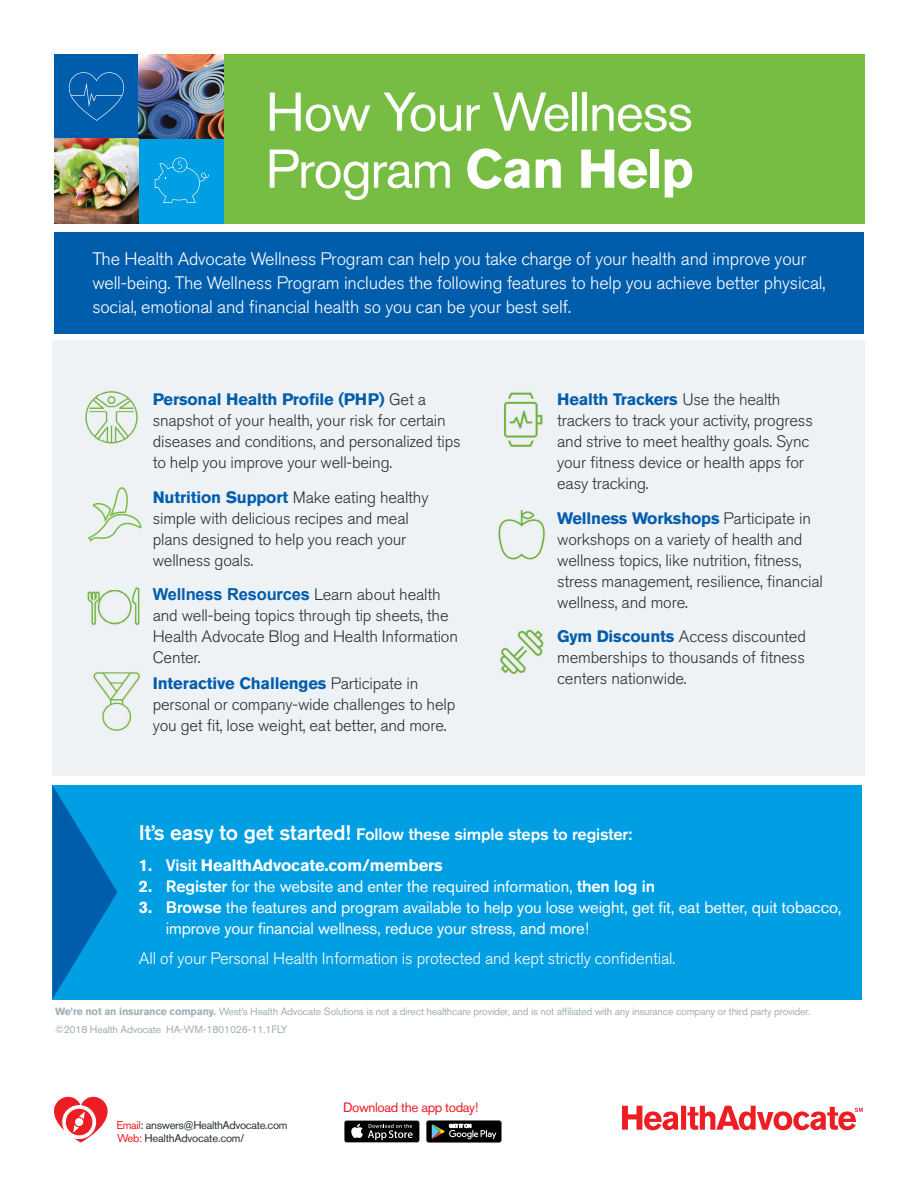
<style>
.page{position:relative;width:918px;height:1188px;background:#fff}
.page>*{position:absolute;margin:0;border:0;box-sizing:border-box;transform-origin:0 0}
.t1{font:54px/57px "Akzidenz Grotesk BE";letter-spacing:-.025em;color:#fff}
.t2{font:300 18px/24px "Akzidenz Grotesk BE";letter-spacing:-.01em;color:#fff}
.t3{font:300 16.5px/21px "Akzidenz Grotesk BE";letter-spacing:-.01em;color:#273137}
.t4{font:16.5px/21px "Akzidenz Grotesk BE";letter-spacing:-.01em;color:#fff}
.t5{font:300 16.5px "Akzidenz Grotesk BE";letter-spacing:-.01em;color:#fff}
.t6{font:500 16.5px "Akzidenz Grotesk BE";letter-spacing:-.01em;color:#fff}
.t7{font:700 16.5px "Arial";letter-spacing:-.01em;color:#005dac}
.t8{font:700 16.5px "Akzidenz Grotesk BE";letter-spacing:-.01em;color:#fff}
.t9{font:13.5px "Akzidenz Grotesk BE";letter-spacing:-.03em;color:#ed1d24}
.t10{font:11.25px/13.5px "Akzidenz Grotesk BE";letter-spacing:-.03em;color:#273137}
.t11{font:10.5px/18px "Akzidenz Grotesk BE";letter-spacing:-.02em;color:#a2afb6}
.s1{font-weight:700}
.s2{font-weight:700;color:#005dac}
.s3{font-family:"Akzidenz Grotesk BE";font-weight:300;color:#273137}
.s4{font-size:21px}
.s5{font-weight:500}
.s6{color:#ed1d24}
</style>
<div class="page">
<div style="left:52px;top:341px;width:813px;height:435px;background:#eff2f4"></div>
<div style="left:52px;top:785px;width:810px;height:214px;background:#009ee2"></div>
<img style="left:500px;top:629px;width:44px;height:45px">
<img style="left:87px;top:587px;width:53px;height:38px">
<img style="left:93px;top:672px;width:47px;height:59px">
<img style="left:498px;top:510px;width:47px;height:50px">
<img style="left:504px;top:392px;width:39px;height:55px">
<img style="left:85px;top:391px;width:53px;height:53px">
<div style="left:54px;top:232px;width:810px;height:101px;background:#005dac"></div>
<div style="left:55px;top:54px;width:810px;height:170px;background:#77bd43"></div>
<div style="left:54px;top:54px;width:85px;height:85px;background:#005dac"></div>
<div style="left:139px;top:139px;width:85px;height:85px;background:#009ee2"></div>
<svg style="left:68px;top:72px;width:57px;height:49px"></svg>
<svg style="left:155px;top:157px;width:54px;height:46px"></svg>
<img style="left:139px;top:54px;width:85px;height:85px">
<img style="left:54px;top:139px;width:85px;height:85px">
<svg style="left:622px;top:1106px;width:241px;height:24px"></svg>
<svg style="left:54px;top:1097px;width:54px;height:46px"></svg>
<svg style="left:344px;top:1120px;width:76px;height:23px"></svg>
<div style="left:345px;top:1121px;width:74px;height:21px;background:#000;border-radius:2px"></div>
<svg style="left:351px;top:1124px;width:62px;height:16px"></svg>
<svg style="left:426px;top:1120px;width:76px;height:23px;background:#343635"></svg>
<svg style="left:52px;top:785px;width:65px;height:214px"></svg>
<svg style="left:88px;top:487px;width:54px;height:55px"></svg>
<h1 class="t1" style="left:266px;top:83px;width:430px">How Your Wellness<br>Program <span class="s1">Can Help</span></h1>
<p class="t2" style="left:92px;top:248px;width:735px">The Health Advocate Wellness Program can help you take charge of your health and improve your well-being. The Wellness Program includes the following features to help you achieve better physical, social, emotional and financial health so you can be your best self.</p>
<p class="t3" style="left:153px;top:390px;width:310px"><span class="s2">Personal Health Profile (PHP)</span> Get a snapshot of your health, your risk for certain diseases and conditions, and personalized tips to help you improve your well-being.</p>
<p class="t3" style="left:153px;top:487px;width:277px"><span class="s2">Nutrition Support</span> Make eating healthy simple with delicious recipes and meal plans designed to help you reach your wellness goals.</p>
<p class="t7" style="left:153px;top:584px;width:290px">Wellness Resources <span class="s3">Learn about health</span></p>
<p class="t3" style="left:153px;top:606px;width:307px">and well-being topics through tip sheets, the<br>Health Advocate Blog and Health Information<br>Center.</p>
<p class="t3" style="left:153px;top:673px;width:304px"><span class="s2">Interactive Challenges</span> Participate in personal or company-wide challenges to help you get fit, lose weight, eat better, and more.</p>
<p class="t3" style="left:557px;top:390px;width:257px"><span class="s2">Health Trackers</span> Use the health trackers to track your activity, progress and strive to meet healthy goals. Sync your fitness device or health apps for easy tracking.</p>
<p class="t3" style="left:557px;top:508px;width:267px"><span class="s2">Wellness Workshops</span> Participate in workshops on a variety of health and wellness topics, like nutrition, fitness, stress management, resilience, financial wellness, and more.</p>
<p class="t3" style="left:557px;top:627px;width:250px;text-align:justify"><span class="s2">Gym Discounts</span> Access discounted memberships to thousands of fitness centers nationwide.</p>
<p class="t6" style="left:139px;top:824px;width:495px"><span class="s4">It’s easy to get started!</span> Follow these simple steps to register:</p>
<p class="t8" style="left:139px;top:856px;width:305px">1. <span class="s5">Visit</span> HealthAdvocate.com/members</p>
<p class="t4" style="left:139px;top:876px;width:518px"><span class="s1">2.</span> <span class="s5">Register</span> for the website and enter the required information, <span class="s5">then log in</span></p>
<p class="t4" style="left:166px;top:897px;width:677px;text-indent:-27px"><span class="s1">3.</span> <span class="s5">Browse</span> the features and program available to help you lose weight, get fit, eat better, quit tobacco, improve your financial wellness, reduce your stress, and more!</p>
<p class="t5" style="left:139px;top:949px;width:538px">All of your Personal Health Information is protected and kept strictly confidential.</p>
<p class="t11" style="left:55px;top:1002px;width:757px"><span class="s1">We’re not an insurance company.</span> West’s Health Advocate Solutions is not a direct healthcare provider, and is not affiliated with any insurance company or third party provider. ©2018 Health Advocate HA-WM-1801026-11.1FLY</p>
<p class="t10" style="left:116px;top:1118px;width:173px"><span class="s6">Email</span>: answers@HealthAdvocate.com<br><span class="s6">Web:</span> HealthAdvocate.com/</p>
<p class="t9" style="left:343px;top:1100px;width:137px">Download the app today!</p>
</div>
